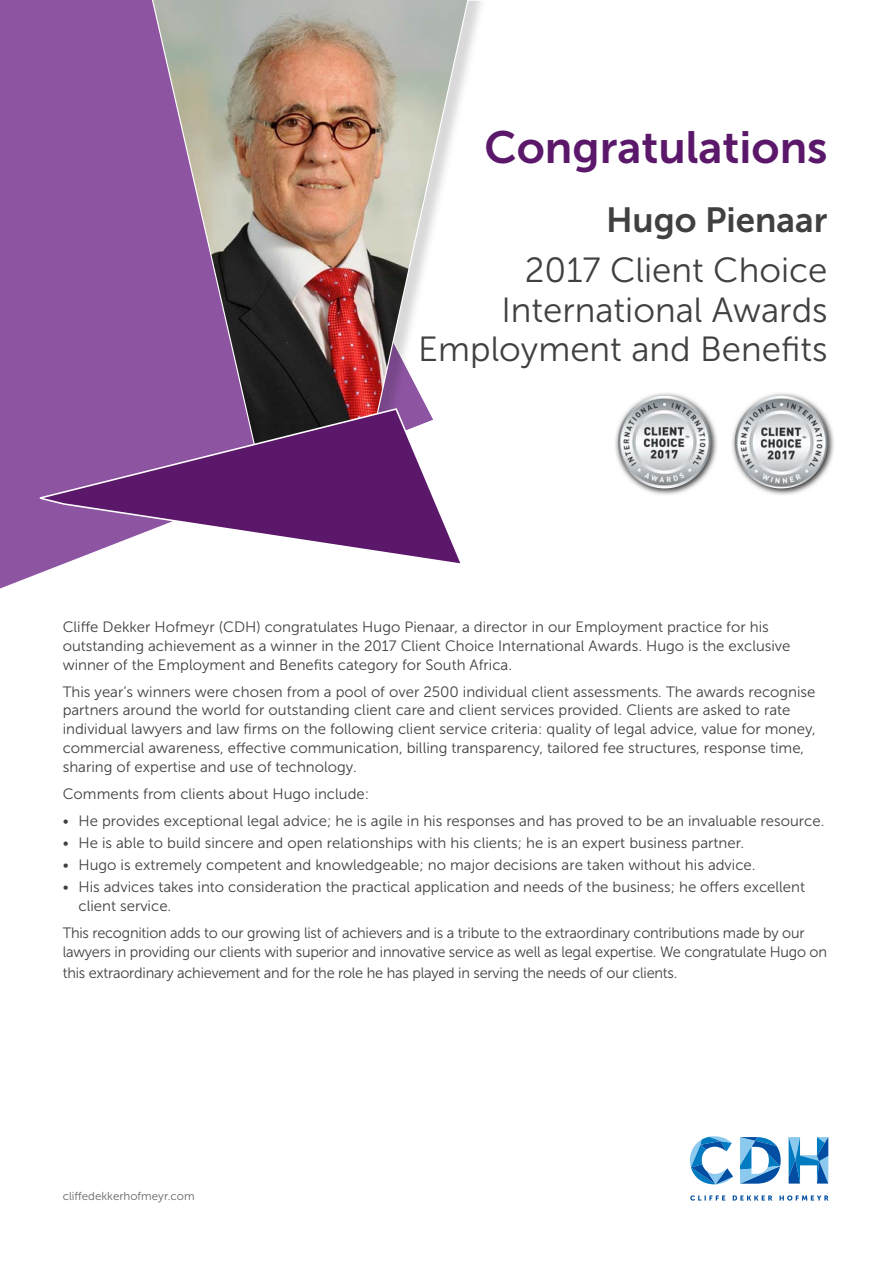
<style>
.page{position:relative;width:893px;height:1263px;background:#fff}
.page>*{position:absolute;margin:0;border:0;box-sizing:border-box;transform-origin:0 0}
.t1{font:45px "Museo Sans 700";color:#5b186a}
.t2{font:34.8px/39.5px "Museo Sans 300";color:#404040;text-align:right}
.t3{font:34.8px "Museo Sans 700";color:#404040}
.t4{font:15px/18.9px "Museo Sans 300";color:#404040}
.t5{font:11.55px "Museo Sans 300";color:#636466}
</style>
<div class="page">
<div style="left:0;top:1px;width:146px;height:588px;background:#8d54a2"></div>
<img style="left:146px;top:1px;width:336px;height:407px">
<svg style="left:40px;top:408px;width:421px;height:157px"></svg>
<svg style="left:690px;top:1195px;width:138px;height:6px"></svg>
<svg style="left:788px;top:1137px;width:40px;height:47px"></svg>
<svg style="left:690px;top:1136px;width:43px;height:48px"></svg>
<svg style="left:740px;top:1137px;width:40px;height:47px"></svg>
<img style="left:615px;top:393px;width:102px;height:102px">
<img style="left:618px;top:396px;width:93px;height:92px;border-radius:50%">
<img style="left:732px;top:393px;width:102px;height:102px">
<img style="left:734px;top:396px;width:93px;height:92px;border-radius:50%">
<h1 class="t1" style="left:484px;top:131px;width:344px">Congratulations</h1>
<h2 class="t3" style="left:606px;top:207px;width:223px">Hugo Pienaar</h2>
<h2 class="t2" style="left:418px;top:254px;width:411px">2017 Client Choice<br>International Awards<br>Employment and Benefits</h2>
<p class="t4" style="left:63px;top:619px;width:729px">Cliffe Dekker Hofmeyr (CDH) congratulates Hugo Pienaar, a director in our Employment practice for his outstanding achievement as a winner in the 2017 Client Choice International Awards. Hugo is the exclusive winner of the Employment and Benefits category for South Africa.</p>
<p class="t4" style="left:63px;top:683px;width:754px">This year’s winners were chosen from a pool of over 2500 individual client assessments. The awards recognise partners around the world for outstanding client care and client services provided. Clients are asked to rate individual lawyers and law firms on the following client service criteria: quality of legal advice, value for money, commercial awareness, effective communication, billing transparency, tailored fee structures, response time, sharing of expertise and use of technology.</p>
<p class="t4" style="left:63px;top:786px;width:308px">Comments from clients about Hugo include:</p>
<p class="t4" style="left:63px;top:813px;width:763px">• He provides exceptional legal advice; he is agile in his responses and has proved to be an invaluable resource.</p>
<p class="t4" style="left:63px;top:835px;width:683px">• He is able to build sincere and open relationships with his clients; he is an expert business partner.</p>
<p class="t4" style="left:63px;top:857px;width:694px">• Hugo is extremely competent and knowledgeable; no major decisions are taken without his advice.</p>
<p class="t4" style="left:78px;top:879px;width:728px;text-indent:-16px">• His advices takes into consideration the practical application and needs of the business; he offers excellent client service.</p>
<p class="t4" style="left:63px;top:925px;width:765px">This recognition adds to our growing list of achievers and is a tribute to the extraordinary contributions made by our lawyers in providing our clients with superior and innovative service as well as legal expertise. We congratulate Hugo on</p>
<p class="t4" style="left:63px;top:965px;width:616px">this extraordinary achievement and for the role he has played in serving the needs of our clients.</p>
<p class="t5" style="left:63px;top:1192px;width:133px">cliffedekkerhofmeyr.com</p>
</div>
